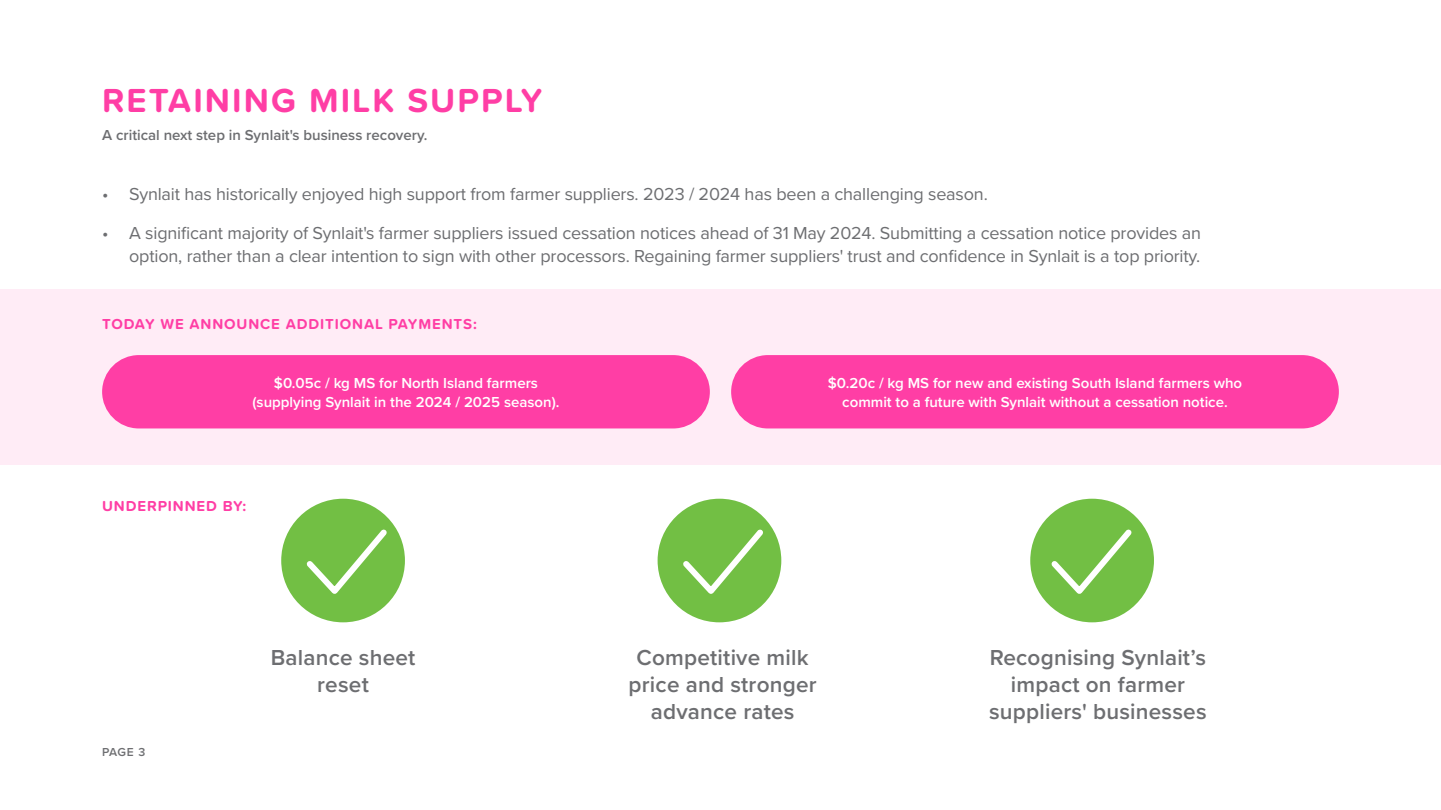
<style>
.page{position:relative;width:1441px;height:810px;background:#fff}
.page>*{position:absolute;margin:0;border:0;box-sizing:border-box;transform-origin:0 0}
.t1{font:700 34.5px "Proxima Soft";letter-spacing:.06em;color:#ff3ea5}
.t2{font:600 22.5px/27px "Proxima Nova";letter-spacing:.01em;color:#6d6e71;text-align:center}
.t3{font:18px/22.5px "Proxima Nova";letter-spacing:-.01em;color:#6d6e71;text-align:right}
.t4{font:600 15px/19.5px "Proxima Nova";color:#fff;text-align:center}
.t5{font:700 15px "Proxima Soft";letter-spacing:.06em;color:#ff3ea5}
.t6{font:600 15px "Proxima Nova";color:#6d6e71}
.t7{font:600 12px "Proxima Nova";color:#6d6e71}
</style>
<div class="page">
<div style="left:281px;top:499px;width:124px;height:123px;background:#72bf44;border-radius:50%"></div>
<div style="left:657px;top:499px;width:124px;height:123px;background:#72bf44;border-radius:50%"></div>
<svg style="left:306px;top:529px;width:86px;height:71px"></svg>
<svg style="left:683px;top:529px;width:85px;height:71px"></svg>
<div style="left:1030px;top:499px;width:123px;height:123px;background:#72bf44;border-radius:50%"></div>
<svg style="left:1051px;top:529px;width:81px;height:65px"></svg>
<div style="left:0;top:289px;width:1440px;height:176px;background:#ffecf6"></div>
<div style="left:731px;top:355px;width:607px;height:73px;background:#ff3ea5;border-radius:37px"></div>
<div style="left:102px;top:355px;width:607px;height:73px;background:#ff3ea5;border-radius:37px"></div>
<h1 class="t1" style="left:102px;top:75px;width:442px">RETAINING MILK SUPPLY</h1>
<p class="t6" style="left:102px;top:124px;width:327px">A critical next step in Synlait's business recovery.</p>
<p class="t3" style="left:102px;top:182px;width:887px">• Synlait has historically enjoyed high support from farmer suppliers. 2023 / 2024 has been a challenging season.</p>
<p class="t3" style="left:102px;top:221px;width:1100px">• A significant majority of Synlait's farmer suppliers issued cessation notices ahead of 31 May 2024. Submitting a cessation notice provides an option, rather than a clear intention to sign with other processors. Regaining farmer suppliers' trust and confidence in Synlait is a top priority.</p>
<p class="t5" style="left:102px;top:312px;width:376px">TODAY WE ANNOUNCE ADDITIONAL PAYMENTS:</p>
<p class="t4" style="left:252px;top:373px;width:308px">$0.05c / kg MS for North Island farmers (supplying Synlait in the 2024 / 2025 season).</p>
<p class="t4" style="left:827px;top:373px;width:415px">$0.20c / kg MS for new and existing South Island farmers who commit to a future with Synlait without a cessation notice.</p>
<p class="t5" style="left:102px;top:494px;width:146px">UNDERPINNED BY:</p>
<p class="t7" style="left:102px;top:743px;width:45px">PAGE 3</p>
<p class="t2" style="left:270px;top:643px;width:146px">Balance sheet reset</p>
<p class="t2" style="left:628px;top:643px;width:189px">Competitive milk price and stronger advance rates</p>
<p class="t2" style="left:988px;top:643px;width:219px">Recognising Synlait’s impact on farmer suppliers' businesses</p>
</div>
